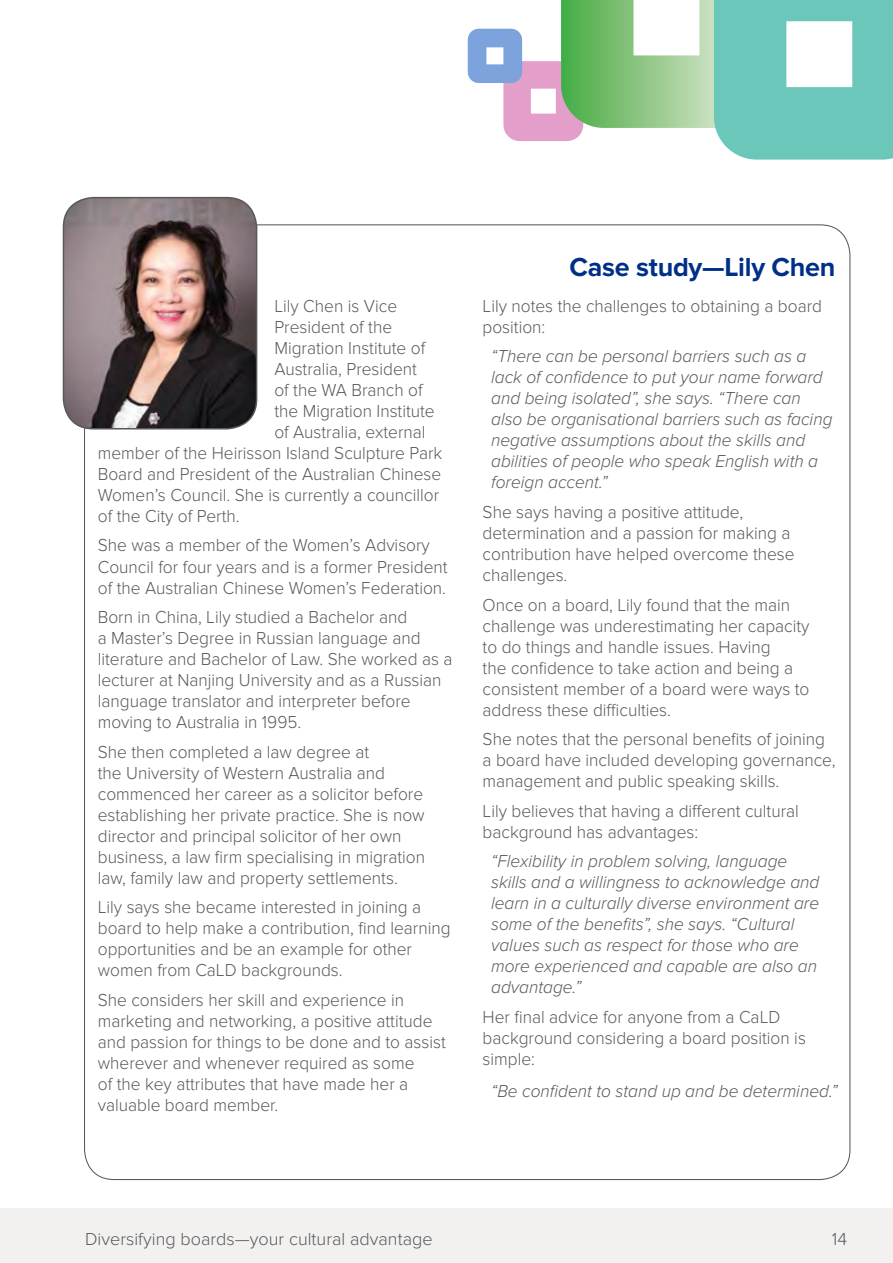
<style>
.page{position:relative;width:893px;height:1263px;background:#fff}
.page>*{position:absolute;margin:0;border:0;box-sizing:border-box;transform-origin:0 0}
.Body_Copy_-_Light{font:700 27px "Proxima Nova";letter-spacing:-.01em;color:#002f87}
.Body_Copy_-_Light-2{font:300 18px/21px "Proxima Nova";color:#58595b;scale:.96 1}
.Body_Copy_-_Light-3{font:italic 300 18px/21px "Proxima Nova";color:#58595b;scale:.96 1}
.Body_Copy_-_Light-4{font:300 18px "Proxima Nova";color:#58595b}
</style>
<div class="page">
<svg style="left:468px;top:0;width:425px;height:160px"></svg>
<img style="left:63px;top:198px;width:194px;height:231px">
<div style="left:63px;top:197px;width:194px;height:232px;border:2px solid #58595b;border-radius:30px"></div>
<div style="left:0;top:1208px;width:893px;height:55px;background:#f2f1f0"></div>
<p class="Body_Copy_-_Light-2" style="left:274px;top:296px;width:129px">Lily Chen is Vice</p>
<p class="Body_Copy_-_Light-2" style="left:274px;top:317px;width:124px">President of the</p>
<p class="Body_Copy_-_Light-2" style="left:274px;top:338px;width:159px">Migration Institute of</p>
<p class="Body_Copy_-_Light-2" style="left:274px;top:359px;width:150px">Australia, President</p>
<p class="Body_Copy_-_Light-2" style="left:274px;top:380px;width:156px">of the WA Branch of</p>
<p class="Body_Copy_-_Light-2" style="left:274px;top:401px;width:169px">the Migration Institute</p>
<p class="Body_Copy_-_Light-2" style="left:274px;top:422px;width:159px">of Australia, external</p>
<p class="Body_Copy_-_Light-2" style="left:98px;top:443px;width:360px">member of the Heirisson Island Sculpture Park</p>
<p class="Body_Copy_-_Light-2" style="left:98px;top:464px;width:359px">Board and President of the Australian Chinese</p>
<p class="Body_Copy_-_Light-2" style="left:98px;top:485px;width:357px">Women’s Council. She is currently a councillor</p>
<p class="Body_Copy_-_Light-2" style="left:98px;top:506px;width:149px">of the City of Perth.</p>
<p class="Body_Copy_-_Light-2" style="left:98px;top:535px;width:366px">She was a member of the Women’s Advisory<br>Council for four years and is a former President of the Australian Chinese Women’s Federation.</p>
<p class="Body_Copy_-_Light-2" style="left:98px;top:607px;width:371px">Born in China, Lily studied a Bachelor and<br>a Master’s Degree in Russian language and literature and Bachelor of Law. She worked as a lecturer at Nanjing University and as a Russian language translator and interpreter before moving to Australia in 1995.</p>
<p class="Body_Copy_-_Light-2" style="left:98px;top:741px;width:342px">She then completed a law degree at<br>the University of Western Australia and commenced her career as a solicitor before establishing her private practice. She is now director and principal solicitor of her own business, a law firm specialising in migration law, family law and property settlements.</p>
<p class="Body_Copy_-_Light-2" style="left:98px;top:897px;width:369px">Lily says she became interested in joining a board to help make a contribution, find learning opportunities and be an example for other women from CaLD backgrounds.</p>
<p class="Body_Copy_-_Light-2" style="left:98px;top:989px;width:364px">She considers her skill and experience in marketing and networking, a positive attitude and passion for things to be done and to assist wherever and whenever required as some<br>of the key attributes that have made her a valuable board member.</p>
<p class="Body_Copy_-_Light" style="left:570px;top:252px;width:267px">Case study—Lily Chen</p>
<p class="Body_Copy_-_Light-2" style="left:483px;top:296px;width:355px">Lily notes the challenges to obtaining a board position:</p>
<p class="Body_Copy_-_Light-3" style="left:491px;top:346px;width:357px">“There can be personal barriers such as a lack of confidence to put your name forward and being isolated”, she says. “There can also be organisational barriers such as facing negative assumptions about the skills and abilities of people who speak English with a foreign accent.”</p>
<p class="Body_Copy_-_Light-2" style="left:483px;top:502px;width:327px">She says having a positive attitude, determination and a passion for making a contribution have helped overcome these challenges.</p>
<p class="Body_Copy_-_Light-2" style="left:483px;top:594px;width:342px">Once on a board, Lily found that the main challenge was underestimating her capacity to do things and handle issues. Having<br>the confidence to take action and being a consistent member of a board were ways to address these difficulties.</p>
<p class="Body_Copy_-_Light-2" style="left:483px;top:729px;width:369px">She notes that the personal benefits of joining a board have included developing governance, management and public speaking skills.</p>
<p class="Body_Copy_-_Light-2" style="left:483px;top:800px;width:331px">Lily believes that having a different cultural background has advantages:</p>
<p class="Body_Copy_-_Light-3" style="left:491px;top:851px;width:343px">“Flexibility in problem solving, language skills and a willingness to acknowledge and learn in a culturally diverse environment are some of the benefits”, she says. “Cultural values such as respect for those who are more experienced and capable are also an advantage.”</p>
<p class="Body_Copy_-_Light-2" style="left:483px;top:1006px;width:338px">Her final advice for anyone from a CaLD background considering a board position is simple:</p>
<p class="Body_Copy_-_Light-3" style="left:491px;top:1081px;width:363px">“Be confident to stand up and be determined.”</p>
<p class="Body_Copy_-_Light-4" style="left:85px;top:1229px;width:349px">Diversifying boards—your cultural advantage</p>
<p class="Body_Copy_-_Light-4" style="left:832px;top:1229px;width:17px">14</p>
</div>
